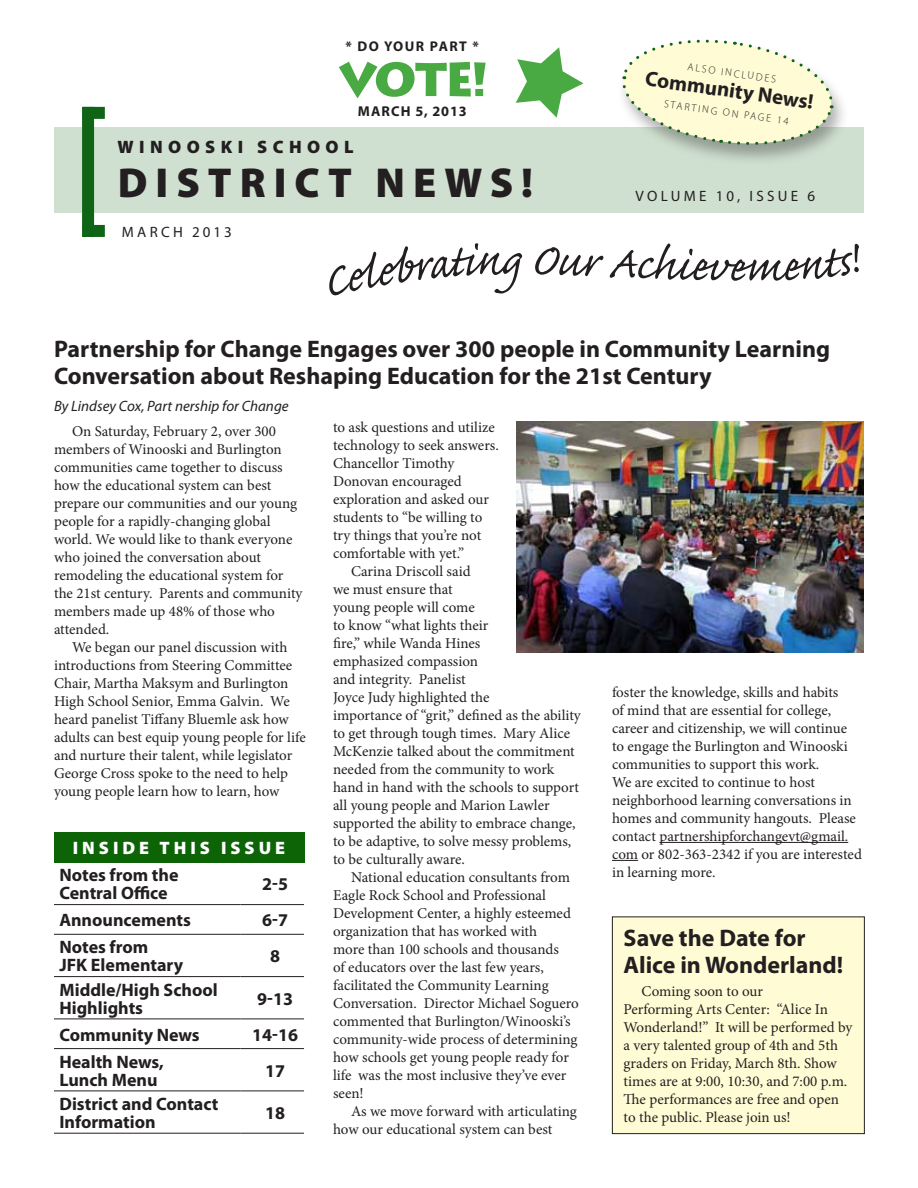
<style>
.page{position:relative;width:918px;height:1188px;background:#fff}
.page>*{position:absolute;margin:0;border:0;box-sizing:border-box;transform-origin:0 0}
.t1{font:57.9px "Caflisch Script Pro";color:#231f20}
.t2{font:900 42px "Myriad Pro";letter-spacing:.19em;color:#231f20}
.t3{font:700 24px/27px "Myriad Pro";color:#231f20}
.t4{font:700 21px "Myriad Pro";color:#231f20}
.t5{font:700 18px/18px "Myriad Pro";color:#231f20}
.t6{font:900 18px "Myriad Pro";letter-spacing:.22em;color:#fff}
.t7{font:900 18px "Myriad Pro";letter-spacing:.3em;color:#231f20}
.t8{font:15px/18px "Minion Pro";letter-spacing:-.005em;color:#231f20}
.t9{font:italic 15px "Myriad Pro";color:#231f20}
.t10{font:15px "Myriad Pro";letter-spacing:.22em;color:#231f20}
.t11{font:700 14.25px "Myriad Pro";letter-spacing:.06em;color:#231f20}
.t12{font:700 14.1px "Myriad Pro";letter-spacing:.1em;color:#231f20}
.t13{font:300 10.5px "Myriad Pro";color:#231f20}
</style>
<div class="page">
<hr style="left:54px;top:904px;width:187px;height:1px;background:#231f20">
<hr style="left:241px;top:904px;width:63px;height:1px;background:#231f20">
<hr style="left:54px;top:934px;width:187px;height:1px;background:#231f20">
<hr style="left:241px;top:934px;width:63px;height:1px;background:#231f20">
<hr style="left:54px;top:976px;width:187px;height:1px;background:#231f20">
<hr style="left:241px;top:976px;width:63px;height:1px;background:#231f20">
<hr style="left:54px;top:1019px;width:187px;height:1px;background:#231f20">
<hr style="left:241px;top:1019px;width:63px;height:1px;background:#231f20">
<hr style="left:54px;top:1048px;width:187px;height:1px;background:#231f20">
<hr style="left:241px;top:1048px;width:63px;height:1px;background:#231f20">
<hr style="left:54px;top:1091px;width:187px;height:1px;background:#231f20">
<hr style="left:241px;top:1091px;width:63px;height:1px;background:#231f20">
<hr style="left:54px;top:1133px;width:187px;height:1px;background:#231f20">
<hr style="left:241px;top:1133px;width:63px;height:1px;background:#231f20">
<div style="left:54px;top:832px;width:250px;height:31px;background:#0d6406"></div>
<div style="left:54px;top:127px;width:810px;height:86px;background:#cfe0d0"></div>
<div style="left:82px;top:107px;width:12px;height:130px;background:#106416"></div>
<div style="left:83px;top:225px;width:22px;height:12px;background:#106416"></div>
<div style="left:83px;top:107px;width:22px;height:12px;background:#106416"></div>
<div style="left:616px;top:39px;width:233px;height:128px;background:#231f20;opacity:.35"></div>
<svg style="left:620px;top:39px;width:215px;height:110px"></svg>
<svg style="left:339px;top:62px;width:147px;height:36px"></svg>
<svg style="left:516px;top:47px;width:67px;height:71px"></svg>
<div style="left:612px;top:917px;width:252px;height:217px;background:#fffcd5"></div>
<div style="left:612px;top:916px;width:253px;height:218px;border:1px solid #231f20"></div>
<img style="left:517px;top:421px;width:347px;height:232px">
<hr style="left:659px;top:842px;width:189px;height:1px;background:#231f20">
<svg style="left:612px;top:860px;width:26px;height:1px"></svg>
<p class="t12" style="left:345px;top:37px;width:135px">* DO YOUR PART *</p>
<p class="t11" style="left:358px;top:102px;width:24px">March</p>
<p class="t11" style="left:415px;top:102px;width:53px">5, 2013</p>
<p class="t7" style="left:118px;top:135px;width:238px">WIN OOSKI SCH OOL</p>
<h2 class="t2" style="left:118px;top:154px;width:417px">DISTRIC T NEW S!</h2>
<p class="t10" style="left:122px;top:223px;width:111px">MARCH 2013</p>
<p class="t13" style="left:689px;top:60px;width:91px;rotate:8deg">Also Includes</p>
<h3 class="t4" style="left:647px;top:65px;width:171px;rotate:8deg">Community News!</h3>
<p class="t13" style="left:665px;top:97px;width:68px;rotate:8deg">STARTING ON</p>
<p class="t13" style="left:745px;top:109px;width:46px;rotate:8deg">Pag e 14</p>
<p class="t10" style="left:636px;top:187px;width:181px">VOLUME 10, ISSUE 6</p>
<h1 class="t1" style="left:501px;top:230px;width:21px">g</h1>
<h1 class="t1" style="left:531px;top:230px;width:163px;rotate:2deg">Our Achi</h1>
<h1 class="t1" style="left:728px;top:236px;width:20px">e</h1>
<h3 class="t3" style="left:54px;top:335px;width:778px">Partnership for Change Engages over 300 people in Community Learning<br>Conversation about Reshaping Education for the 21st Century</h3>
<p class="t9" style="left:54px;top:396px;width:236px">By Lindsey Cox, Part nership for Change</p>
<p class="t8" style="left:54px;top:423px;width:250px;text-indent:18px">On Saturday, February 2, over 300 members of Winooski and Burlington communities came together to discuss how the educational system can best prepare our communities and our young people for a rapidly-changing global world. We would like to thank everyone who joined the conversation about remodeling the educational system for the 21st century. Parents and community members made up 48% of those who attended.</p>
<p class="t8" style="left:54px;top:639px;width:253px;text-indent:18px">We began our panel discussion with introductions from Steering Committee Chair, Martha Maksym and Burlington High School Senior, Emma Galvin. We heard panelist Tiffany Bluemle ask how adults can best equip young people for life and nurture their talent, while legislator George Cross spoke to the need to help young people learn how to learn, how</p>
<p class="t8" style="left:333px;top:418px;width:163px">to ask questions and utilize</p>
<p class="t8" style="left:333px;top:436px;width:167px">technology to seek answers.</p>
<p class="t8" style="left:333px;top:454px;width:123px">Chancellor Timothy</p>
<p class="t8" style="left:333px;top:472px;width:130px">Donovan encouraged</p>
<p class="t8" style="left:333px;top:490px;width:158px">exploration and asked our</p>
<p class="t8" style="left:333px;top:508px;width:151px">students to “be willing to</p>
<p class="t8" style="left:333px;top:526px;width:150px">try things that you’re not</p>
<p class="t8" style="left:333px;top:544px;width:133px">comfortable with yet.”</p>
<p class="t8" style="left:351px;top:562px;width:121px">Carina Driscoll said</p>
<p class="t8" style="left:333px;top:580px;width:121px">we must ensure that</p>
<p class="t8" style="left:333px;top:598px;width:143px">young people will come</p>
<p class="t8" style="left:333px;top:616px;width:157px">to know “what lights their</p>
<p class="t8" style="left:333px;top:634px;width:149px">fire,” while Wanda Hines</p>
<p class="t8" style="left:333px;top:652px;width:147px">emphasized compassion</p>
<p class="t8" style="left:333px;top:670px;width:134px">and integrity. Panelist</p>
<p class="t8" style="left:333px;top:688px;width:158px">Joyce Judy highlighted the</p>
<p class="t8" style="left:333px;top:706px;width:249px">importance of “grit,” defined as the ability</p>
<p class="t8" style="left:333px;top:724px;width:239px">to get through tough times. Mary Alice</p>
<p class="t8" style="left:333px;top:742px;width:243px">McKenzie talked about the commitment</p>
<p class="t8" style="left:333px;top:760px;width:223px">needed from the community to work</p>
<p class="t8" style="left:333px;top:778px;width:248px">hand in hand with the schools to support</p>
<p class="t8" style="left:333px;top:796px;width:218px">all young people and Marion Lawler</p>
<p class="t8" style="left:333px;top:814px;width:244px">supported the ability to embrace change,</p>
<p class="t8" style="left:333px;top:832px;width:240px">to be adaptive, to solve messy problems,</p>
<p class="t8" style="left:333px;top:850px;width:133px">to be culturally aware.</p>
<p class="t8" style="left:351px;top:868px;width:221px">National education consultants from</p>
<p class="t8" style="left:333px;top:886px;width:215px">Eagle Rock School and Professional</p>
<p class="t8" style="left:333px;top:904px;width:239px">Development Center, a highly esteemed</p>
<p class="t8" style="left:333px;top:922px;width:206px">organization that has worked with</p>
<p class="t8" style="left:333px;top:940px;width:227px">more than 100 schools and thousands</p>
<p class="t8" style="left:333px;top:958px;width:212px">of educators over the last few years,</p>
<p class="t8" style="left:333px;top:976px;width:217px">facilitated the Community Learning</p>
<p class="t8" style="left:333px;top:994px;width:247px">Conversation. Director Michael Soguero</p>
<p class="t8" style="left:333px;top:1012px;width:239px">commented that Burlington/Winooski’s</p>
<p class="t8" style="left:333px;top:1030px;width:246px">community-wide process of determining</p>
<p class="t8" style="left:333px;top:1048px;width:237px">how schools get young people ready for</p>
<p class="t8" style="left:333px;top:1066px;width:235px">life was the most inclusive they’ve ever</p>
<p class="t8" style="left:333px;top:1084px;width:32px">seen!</p>
<p class="t8" style="left:351px;top:1102px;width:227px">As we move forward with articulating</p>
<p class="t8" style="left:333px;top:1120px;width:221px">how our educational system can best</p>
<p class="t8" style="left:612px;top:683px;width:251px">foster the knowledge, skills and habits<br>of mind that are essential for college, career and citizenship, we will continue to engage the Burlington and Winooski communities to support this work.<br>We are excited to continue to host neighborhood learning conversations in homes and community hangouts. Please contact partnershipforchangevt@gmail. com or 802-363-2342 if you are interested in learning more.</p>
<p class="t6" style="left:73px;top:836px;width:214px">INSIDE THIS ISSUE</p>
<p class="t5" style="left:59px;top:866px;width:121px">Notes from the<br>Central Office</p>
<p class="t5" style="left:262px;top:875px;width:28px">2-5</p>
<p class="t5" style="left:59px;top:911px;width:133px">Announcements</p>
<p class="t5" style="left:262px;top:911px;width:28px">6-7</p>
<p class="t5" style="left:59px;top:938px;width:125px">Notes from<br>JFK Elementary</p>
<p class="t5" style="left:270px;top:947px;width:11px">8</p>
<p class="t5" style="left:59px;top:980px;width:160px">Middle/High School<br>Highlights</p>
<p class="t5" style="left:257px;top:989px;width:38px">9-13</p>
<p class="t5" style="left:59px;top:1025px;width:142px">Community News</p>
<p class="t5" style="left:252px;top:1025px;width:48px">14-16</p>
<p class="t5" style="left:59px;top:1052px;width:106px">Health News,<br>Lunch Menu</p>
<p class="t5" style="left:265px;top:1061px;width:21px">17</p>
<p class="t5" style="left:59px;top:1094px;width:161px">District and Contact<br>Information</p>
<p class="t5" style="left:265px;top:1103px;width:21px">18</p>
<h3 class="t3" style="left:624px;top:924px;width:221px">Save the Date for<br>Alice in Wonderland!</h3>
<p class="t8" style="left:624px;top:983px;width:230px;text-indent:18px">Coming soon to our<br>Performing Arts Center: “Alice In<br>Wonderland!” It will be performed by a very talented group of 4th and 5th graders on Friday, March 8th. Show times are at 9:00, 10:30, and 7:00 p.m.<br>The performances are free and open to the public. Please join us!</p>
</div>
